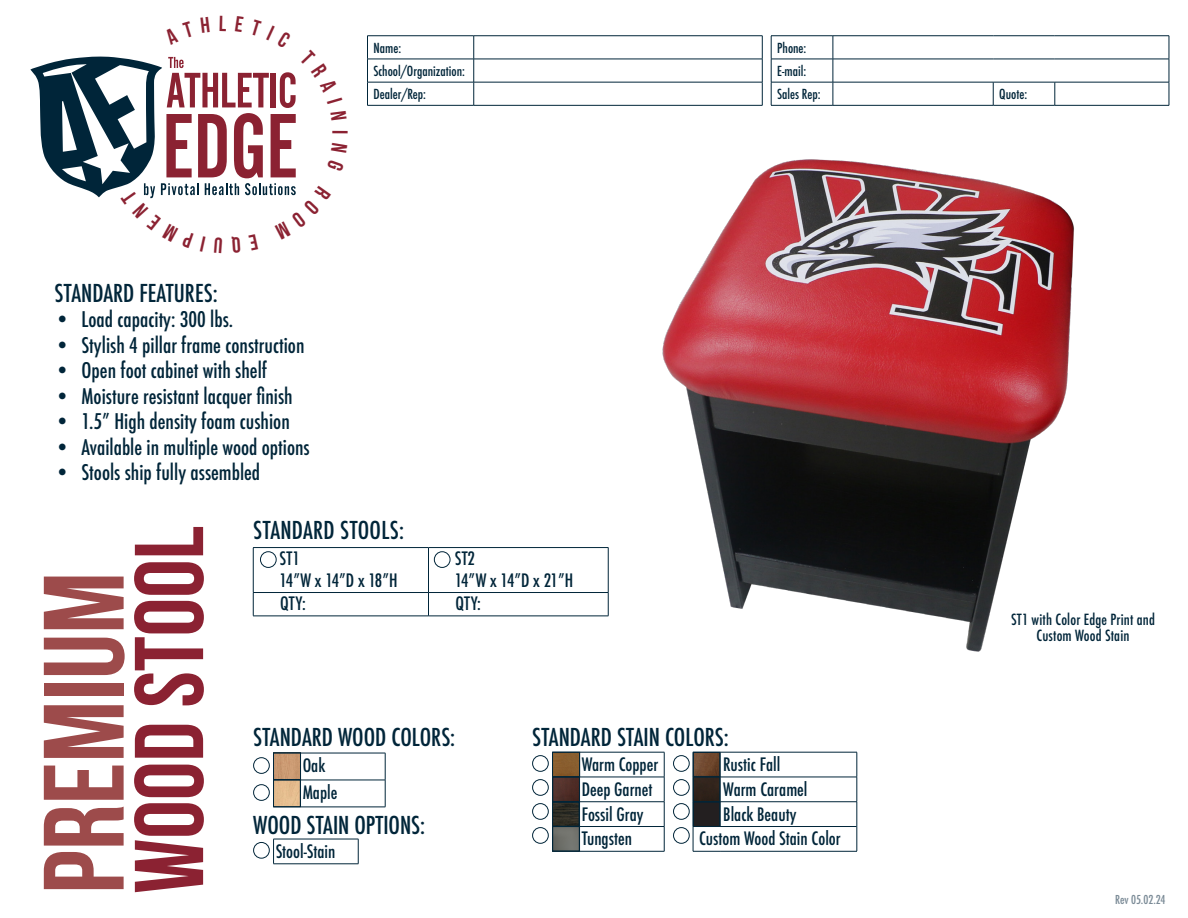
<style>
.page{position:relative;width:1188px;height:918px;background:#fff}
.page>*{position:absolute;margin:0;border:0;box-sizing:border-box;transform-origin:0 0}
.t1{font:700 114px "Bebas Neue";color:#9d4b4b}
.t2{font:700 97.5px "Bebas Neue";color:#8b2232}
.t3{font:500 condensed 24px "Futura";color:#002539}
.t4{font:700 21.75px "Bebas Neue";color:#8b2232}
.t5{font:500 condensed 21px "Futura";color:#002539}
.t6{font:500 condensed 18px "Futura";color:#002539}
.t7{font:500 condensed 15px/16.5px "Futura";letter-spacing:.01em;color:#002539;text-align:center}
.t8{font:500 condensed 13.5px "Futura";color:#002539}
.t9{font:500 condensed 12px "Futura";letter-spacing:-.005em;color:#7a8a96}
</style>
<div class="page">
<img style="left:662px;top:159px;width:412px;height:493px">
<hr style="left:367px;top:35px;width:107px;height:1px;background:#002539">
<hr style="left:367px;top:59px;width:107px;height:1px;background:#002539">
<hr style="left:367px;top:82px;width:107px;height:1px;background:#002539">
<svg style="left:367px;top:36px;width:1px;height:69px"></svg>
<hr style="left:367px;top:105px;width:107px;height:1px;background:#002539">
<hr style="left:474px;top:35px;width:288px;height:1px;background:#002539">
<hr style="left:474px;top:59px;width:288px;height:1px;background:#002539">
<hr style="left:474px;top:82px;width:288px;height:1px;background:#002539">
<svg style="left:473px;top:36px;width:1px;height:69px"></svg>
<svg style="left:762px;top:36px;width:1px;height:69px"></svg>
<hr style="left:474px;top:105px;width:288px;height:1px;background:#002539">
<hr style="left:833px;top:35px;width:160px;height:1px;background:#002539">
<hr style="left:993px;top:35px;width:62px;height:1px;background:#002539">
<hr style="left:1055px;top:35px;width:114px;height:1px;background:#002539">
<hr style="left:833px;top:59px;width:160px;height:1px;background:#002539">
<hr style="left:993px;top:59px;width:62px;height:1px;background:#002539">
<hr style="left:1055px;top:59px;width:114px;height:1px;background:#002539">
<hr style="left:833px;top:82px;width:160px;height:1px;background:#002539">
<hr style="left:993px;top:82px;width:62px;height:1px;background:#002539">
<svg style="left:993px;top:82px;width:1px;height:23px"></svg>
<hr style="left:1055px;top:82px;width:114px;height:1px;background:#002539">
<svg style="left:1055px;top:82px;width:1px;height:23px"></svg>
<svg style="left:1169px;top:36px;width:1px;height:69px"></svg>
<hr style="left:833px;top:105px;width:160px;height:1px;background:#002539">
<hr style="left:993px;top:105px;width:62px;height:1px;background:#002539">
<hr style="left:1055px;top:105px;width:114px;height:1px;background:#002539">
<hr style="left:771px;top:35px;width:62px;height:1px;background:#002539">
<hr style="left:771px;top:59px;width:62px;height:1px;background:#002539">
<hr style="left:771px;top:82px;width:62px;height:1px;background:#002539">
<svg style="left:771px;top:36px;width:1px;height:69px"></svg>
<svg style="left:833px;top:36px;width:1px;height:69px"></svg>
<hr style="left:771px;top:105px;width:62px;height:1px;background:#002539">
<hr style="left:253px;top:547px;width:176px;height:1px;background:#002539">
<hr style="left:253px;top:548px;width:1px;height:44px;background:#002539">
<hr style="left:429px;top:547px;width:179px;height:1px;background:#002539">
<hr style="left:428px;top:548px;width:1px;height:44px;background:#002539">
<hr style="left:608px;top:548px;width:1px;height:44px;background:#002539">
<hr style="left:253px;top:592px;width:176px;height:1px;background:#002539">
<svg style="left:253px;top:593px;width:1px;height:23px"></svg>
<hr style="left:429px;top:592px;width:179px;height:1px;background:#002539">
<svg style="left:428px;top:593px;width:1px;height:23px"></svg>
<svg style="left:608px;top:593px;width:1px;height:23px"></svg>
<hr style="left:253px;top:616px;width:176px;height:1px;background:#002539">
<hr style="left:429px;top:616px;width:179px;height:1px;background:#002539">
<hr style="left:273px;top:839px;width:85px;height:1px;background:#002539">
<svg style="left:358px;top:839px;width:1px;height:25px"></svg>
<hr style="left:273px;top:864px;width:85px;height:1px;background:#002539">
<svg style="left:273px;top:839px;width:1px;height:25px"></svg>
<div style="left:253px;top:842px;width:17px;height:16px;border:1px solid #002539;border-radius:50%"></div>
<div style="left:253px;top:757px;width:17px;height:17px;border:1px solid #002539;border-radius:50%"></div>
<div style="left:253px;top:784px;width:17px;height:17px;border:1px solid #002539;border-radius:50%"></div>
<hr style="left:301px;top:753px;width:84px;height:1px;background:#002539">
<hr style="left:301px;top:780px;width:84px;height:1px;background:#002539">
<svg style="left:385px;top:753px;width:1px;height:54px"></svg>
<hr style="left:301px;top:807px;width:84px;height:1px;background:#002539">
<svg style="left:273px;top:753px;width:28px;height:55px"></svg>
<div style="left:532px;top:755px;width:16px;height:17px;border:1px solid #002539;border-radius:50%"></div>
<div style="left:673px;top:755px;width:16px;height:17px;border:1px solid #002539;border-radius:50%"></div>
<div style="left:532px;top:779px;width:16px;height:17px;border:1px solid #002539;border-radius:50%"></div>
<div style="left:673px;top:779px;width:16px;height:17px;border:1px solid #002539;border-radius:50%"></div>
<div style="left:532px;top:803px;width:16px;height:17px;border:1px solid #002539;border-radius:50%"></div>
<div style="left:673px;top:803px;width:16px;height:17px;border:1px solid #002539;border-radius:50%"></div>
<div style="left:532px;top:827px;width:16px;height:17px;border:1px solid #002539;border-radius:50%"></div>
<div style="left:673px;top:827px;width:16px;height:17px;border:1px solid #002539;border-radius:50%"></div>
<hr style="left:580px;top:752px;width:84px;height:1px;background:#002539">
<hr style="left:580px;top:777px;width:84px;height:1px;background:#002539">
<hr style="left:580px;top:801px;width:84px;height:1px;background:#002539">
<hr style="left:579px;top:826px;width:85px;height:1px;background:#002539">
<svg style="left:664px;top:752px;width:1px;height:99px"></svg>
<hr style="left:579px;top:851px;width:85px;height:1px;background:#002539">
<svg style="left:552px;top:752px;width:28px;height:100px"></svg>
<hr style="left:720px;top:752px;width:137px;height:1px;background:#002539">
<hr style="left:720px;top:777px;width:137px;height:1px;background:#002539">
<hr style="left:720px;top:801px;width:137px;height:1px;background:#002539">
<hr style="left:720px;top:826px;width:137px;height:1px;background:#002539">
<svg style="left:693px;top:752px;width:28px;height:100px"></svg>
<hr style="left:720px;top:851px;width:137px;height:1px;background:#002539">
<svg style="left:857px;top:752px;width:1px;height:99px"></svg>
<div style="left:434px;top:552px;width:16px;height:16px;border:1px solid #002539;border-radius:50%"></div>
<div style="left:260px;top:552px;width:16px;height:16px;border:1px solid #002539;border-radius:50%"></div>
<svg style="left:30px;top:56px;width:266px;height:143px"></svg>
<p class="t4" style="left:352px;top:130px;width:6px;rotate:90deg">i</p>
<p class="t8" style="left:374px;top:39px;width:29px">Name:</p>
<p class="t8" style="left:374px;top:62px;width:93px">School/Organization:</p>
<p class="t8" style="left:374px;top:86px;width:54px">Dealer/Rep:</p>
<p class="t3" style="left:55px;top:278px;width:165px">STANDARD FEATURES:</p>
<p class="t5" style="left:55px;top:306px;width:180px">• Load capacity: 300 lbs.</p>
<p class="t5" style="left:55px;top:332px;width:251px">• Stylish 4 pillar frame construction</p>
<p class="t5" style="left:55px;top:357px;width:214px">• Open foot cabinet with shelf</p>
<p class="t5" style="left:55px;top:383px;width:240px">• Moisture resistant lacquer finish</p>
<p class="t5" style="left:55px;top:408px;width:237px">• 1.5” High density foam cushion</p>
<p class="t5" style="left:55px;top:434px;width:257px">• Available in multiple wood options</p>
<p class="t5" style="left:55px;top:459px;width:207px">• Stools ship fully assembled</p>
<p class="t8" style="left:777px;top:39px;width:31px">Phone:</p>
<p class="t8" style="left:777px;top:62px;width:31px">E-mail:</p>
<p class="t8" style="left:777px;top:86px;width:45px">Sales Rep:</p>
<p class="t8" style="left:999px;top:86px;width:29px">Quote:</p>
<p class="t1" style="left:22px;top:894px;width:323px;rotate:-90deg">PREMIUM</p>
<p class="t2" style="left:116px;top:894px;width:369px;rotate:-90deg">wood stool</p>
<p class="t3" style="left:253px;top:514px;width:152px">STANDARD STOOLS:</p>
<p class="t6" style="left:280px;top:547px;width:22px">ST1</p>
<p class="t6" style="left:280px;top:568px;width:119px">14”W x 14”D x 18”H</p>
<p class="t6" style="left:455px;top:547px;width:22px">ST2</p>
<p class="t6" style="left:455px;top:568px;width:120px">14”W x 14”D x 21”H</p>
<p class="t6" style="left:280px;top:592px;width:27px">QTY:</p>
<p class="t6" style="left:455px;top:592px;width:27px">QTY:</p>
<p class="t3" style="left:253px;top:722px;width:204px">STANDARD WOOD COLORS:</p>
<p class="t6" style="left:303px;top:754px;width:24px">Oak</p>
<p class="t6" style="left:303px;top:781px;width:36px">Maple</p>
<p class="t3" style="left:253px;top:809px;width:173px">WOOD STAIN OPTIONS:</p>
<p class="t6" style="left:276px;top:840px;width:61px">Stool-Stain</p>
<p class="t3" style="left:532px;top:722px;width:198px">STANDARD STAIN COLORS:</p>
<p class="t6" style="left:582px;top:753px;width:78px">Warm Copper</p>
<p class="t6" style="left:582px;top:778px;width:72px">Deep Garnet</p>
<p class="t6" style="left:582px;top:802px;width:63px">Fossil Gray</p>
<p class="t6" style="left:582px;top:827px;width:52px">Tungsten</p>
<p class="t6" style="left:723px;top:753px;width:59px">Rustic Fall</p>
<p class="t6" style="left:723px;top:778px;width:86px">Warm Caramel</p>
<p class="t6" style="left:723px;top:802px;width:75px">Black Beauty</p>
<p class="t6" style="left:699px;top:827px;width:143px">Custom Wood Stain Color</p>
<p class="t7" style="left:1011px;top:611px;width:145px">ST1 with Color Edge Print and<br>Custom Wood Stain</p>
<p class="t9" style="left:1115px;top:891px;width:52px">Rev 05.02.24</p>
</div>
